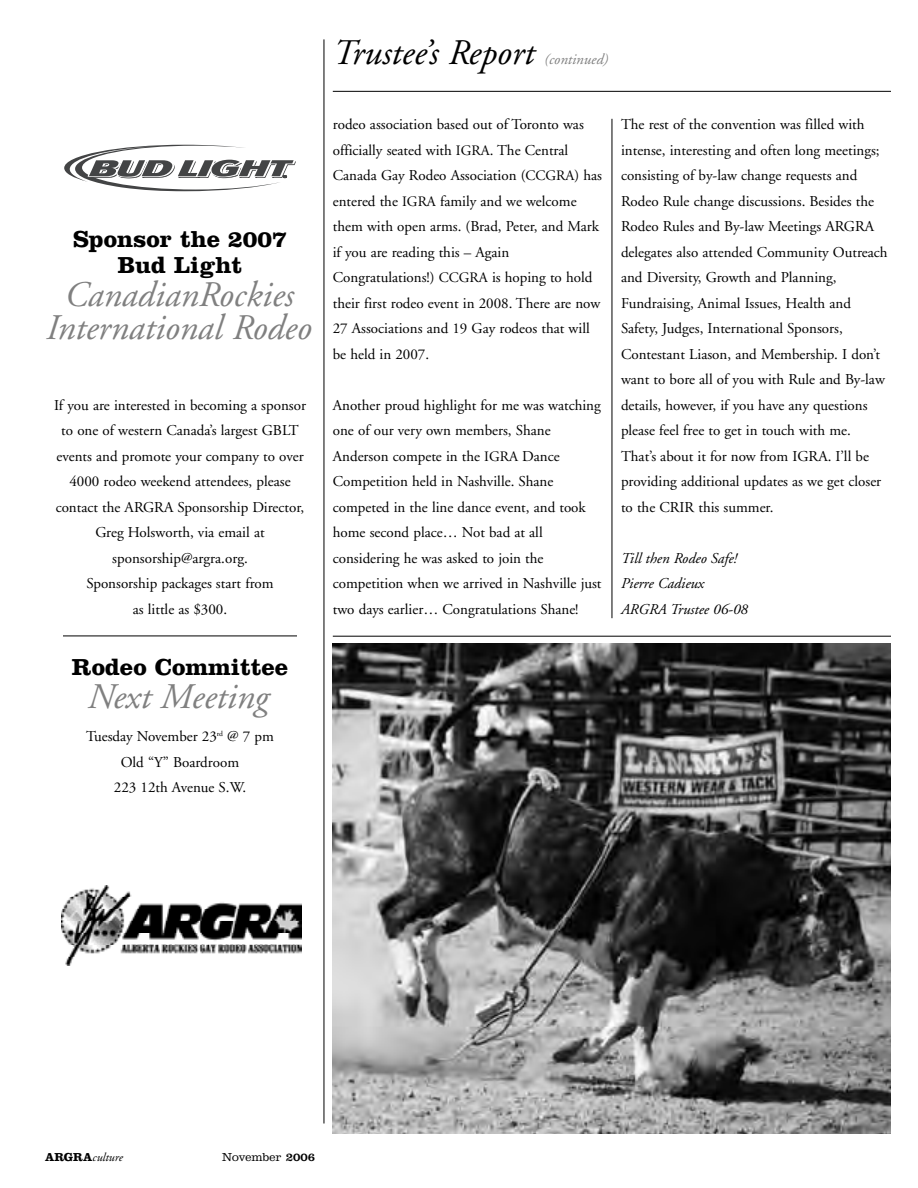
<style>
.page{position:relative;width:918px;height:1188px;background:#fff}
.page>*{position:absolute;margin:0;border:0;box-sizing:border-box;transform-origin:0 0}
.t1{font:italic 36px/33px "Adobe Garamond";color:#808080;text-align:center}
.t2{font:italic 36px "Adobe Garamond";color:#000}
.t3{font:700 24px/25.5px "Clarendon";color:#000;text-align:center}
.t4{font:15px/25.5px "Adobe Garamond";color:#000}
.t5{font:italic 15px/25.5px "Adobe Garamond";color:#000}
.t6{font:italic 15px "Adobe Garamond";color:#808080}
.t7{font:italic 12px "Adobe Garamond";color:#000}
.t8{font:300 12px "Clarendon";color:#000}
.s1{font-size:14.4px}
.s2{font-family:"Clarendon";font-weight:700;font-style:normal}
.s3{font-weight:400}
</style>
<div class="page">
<hr style="left:324px;top:39px;width:1px;height:1085px;background:#000">
<hr style="left:612px;top:119px;width:1px;height:499px;background:#000">
<hr style="left:63px;top:636px;width:234px;height:1px;background:#000">
<img style="left:69px;top:886px;width:63px;height:12px">
<img style="left:61px;top:898px;width:241px;height:68px">
<hr style="left:333px;top:636px;width:558px;height:1px;background:#000">
<hr style="left:333px;top:91px;width:558px;height:1px;background:#000">
<svg style="left:64px;top:145px;width:232px;height:46px"></svg>
<img style="left:333px;top:644px;width:558px;height:490px">
<h2 class="t3" style="left:73px;top:229px;width:215px">Sponsor the 2007<br>Bud Light</h2>
<h1 class="t1" style="left:46px;top:281px;width:267px">CanadianRockies<br>International Rodeo</h1>
<p class="t4" style="left:54px;top:393px;width:254px;text-align:center">If you are interested in becoming a sponsor to one of western Canada’s largest GBLT events and promote your company to over 4000 rodeo weekend attendees, please contact the ARGRA Sponsorship Director, Greg Holsworth, via email at sponsorship@argra.org.<br>Sponsorship packages start from<br>as little as $300.</p>
<h2 class="t3" style="left:72px;top:657px;width:218px">Rodeo Committee</h2>
<h1 class="t1" style="left:88px;top:683px;width:182px">Next Meeting</h1>
<p class="t4" style="left:86px;top:725px;width:189px;text-align:center">Tuesday November 23<sup>rd</sup> @ 7 pm<br>Old “Y” Boardroom<br>223 12th Avenue S.W.</p>
<h1 class="t2" style="left:333px;top:38px;width:203px">Trustee’s Report</h1>
<p class="t6" style="left:544px;top:53px;width:65px">(continued)</p>
<p class="t4" style="left:333px;top:113px;width:271px">rodeo association based out of Toronto was officially seated with <span class="s1">IGRA</span>. The Central Canada Gay Rodeo Association (<span class="s1">CCGRA</span>) has entered the <span class="s1">IGRA</span> family and we welcome them with open arms. (Brad, Peter, and Mark if you are reading this – Again Congratulations!) <span class="s1">CCGRA</span> is hoping to hold their first rodeo event in 2008. There are now 27 Associations and 19 Gay rodeos that will be held in 2007.</p>
<p class="t4" style="left:333px;top:393px;width:270px">Another proud highlight for me was watching one of our very own members, Shane Anderson compete in the <span class="s1">IGRA</span> Dance Competition held in Nashville. Shane competed in the line dance event, and took home second place… Not bad at all considering he was asked to join the competition when we arrived in Nashville just two days earlier… Congratulations Shane!</p>
<p class="t4" style="left:621px;top:113px;width:268px">The rest of the convention was filled with intense, interesting and often long meetings; consisting of by-law change requests and Rodeo Rule change discussions. Besides the Rodeo Rules and By-law Meetings ARGRA delegates also attended Community Outreach and Diversity, Growth and Planning, Fundraising, Animal Issues, Health and Safety, Judges, International Sponsors, Contestant Liason, and Membership. I don’t want to bore all of you with Rule and By-law details, however, if you have any questions please feel free to get in touch with me.<br>That’s about it for now from IGRA. I’ll be providing additional updates as we get closer to the CRIR this summer.</p>
<p class="t5" style="left:621px;top:546px;width:129px">Till then Rodeo Safe!<br>Pierre Cadieux<br>ARGRA Trustee 06-08</p>
<p class="t7" style="left:45px;top:1152px;width:79px"><span class="s2">ARGRA</span>culture</p>
<p class="t8" style="left:222px;top:1153px;width:94px">November <span class="s3">2006</span></p>
</div>
